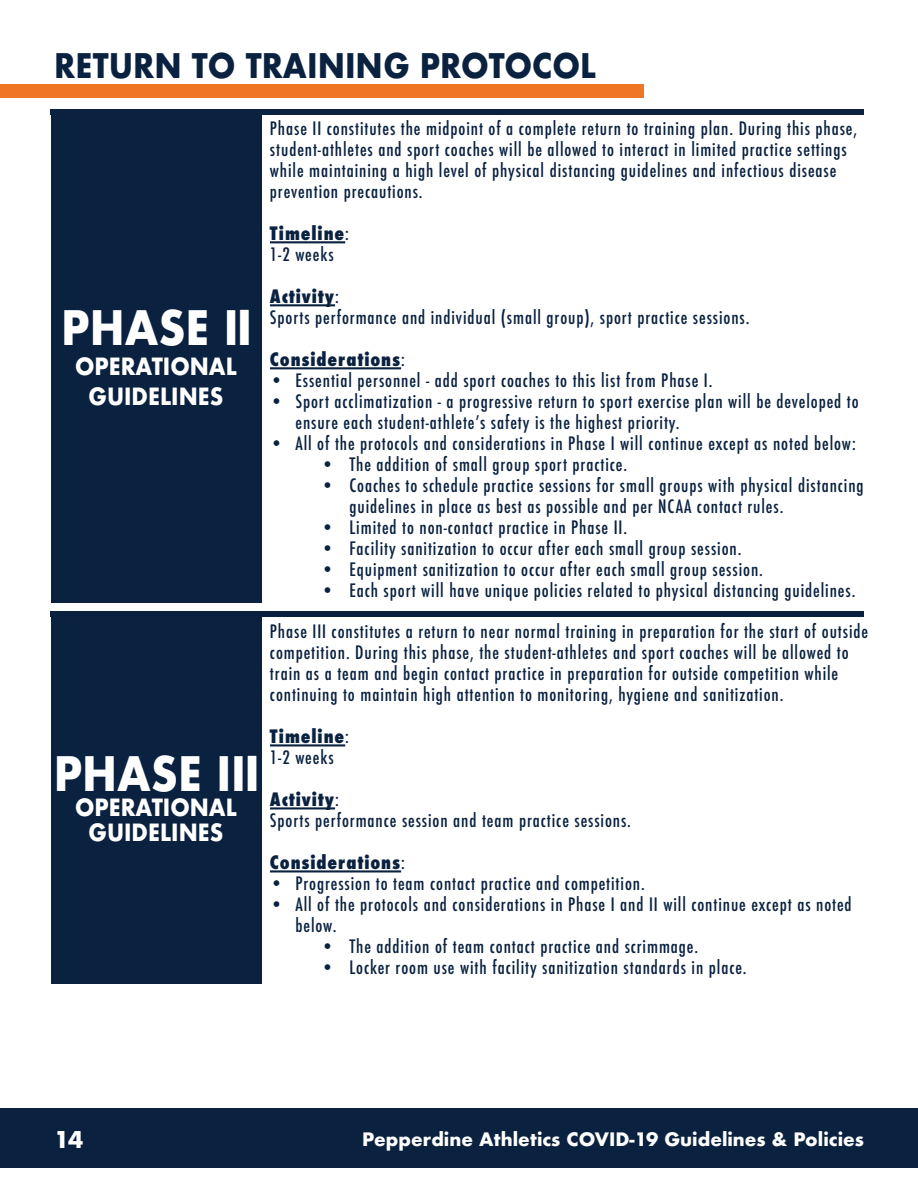
<style>
.page{position:relative;width:918px;height:1188px;background:#fff}
.page>*{position:absolute;margin:0;border:0;box-sizing:border-box;transform-origin:0 0}
.t1{font:700 46.2px "Futura";color:#fff;scale:.91 1}
.t2{font:700 33px "Futura";color:#0a2240;scale:.91 1}
.t3{font:700 23.1px "Futura";color:#fff;scale:.91 1}
.t4{font:700 22.5px "Futura";color:#fff}
.t5{font:500 condensed 18px/21px "Futura";letter-spacing:.05em;color:#0a2240}
.t6{font:800 condensed 18px "Futura";letter-spacing:.05em;color:#0a2240}
.t7{font:700 18px "Futura";color:#fff}
.s1{font-family:"Impact";font-weight:400;font-size:44.1px}
.s2{font-weight:500}
</style>
<div class="page">
<div style="left:0;top:1109px;width:918px;height:59px;background:#0a2240"></div>
<div style="left:0;top:84px;width:644px;height:14px;background:#ee7624"></div>
<hr style="left:270px;top:241px;width:75px;height:2px;background:#0a2240">
<hr style="left:270px;top:304px;width:65px;height:2px;background:#0a2240">
<hr style="left:270px;top:367px;width:131px;height:2px;background:#0a2240">
<div style="left:51px;top:111px;width:210px;height:492px;background:#0a2240"></div>
<div style="left:51px;top:109px;width:813px;height:5px;background:#0a2240"></div>
<hr style="left:270px;top:744px;width:75px;height:2px;background:#0a2240">
<hr style="left:270px;top:807px;width:65px;height:2px;background:#0a2240">
<hr style="left:270px;top:870px;width:131px;height:2px;background:#0a2240">
<div style="left:51px;top:613px;width:210px;height:371px;background:#0a2240"></div>
<div style="left:51px;top:611px;width:813px;height:5px;background:#0a2240"></div>
<p class="t2" style="left:54px;top:42px;width:597px">RETURN TO TRAINING PROTOCOL</p>
<p class="t1" style="left:61px;top:294px;width:210px">PHASE I<span class="s1">I</span></p>
<p class="t3" style="left:75px;top:349px;width:179px">OPERATIONAL</p>
<p class="t3" style="left:89px;top:379px;width:150px">GUIDELINES</p>
<p class="t1" style="left:54px;top:740px;width:226px">PHASE II<span class="s1">I</span></p>
<p class="t3" style="left:75px;top:790px;width:179px">OPERATIONAL</p>
<p class="t3" style="left:89px;top:816px;width:150px">GUIDELINES</p>
<p class="t5" style="left:270px;top:118px;width:589px">Phase II constitutes the midpoint of a complete return to training plan. During this phase, student-athletes and sport coaches will be allowed to interact in limited practice settings while maintaining a high level of physical distancing guidelines and infectious disease prevention precautions.</p>
<p class="t6" style="left:270px;top:221px;width:81px">Timeline<span class="s2">:</span></p>
<p class="t5" style="left:270px;top:244px;width:65px">1-2 weeks</p>
<p class="t6" style="left:270px;top:284px;width:70px">Activity<span class="s2">:</span></p>
<p class="t5" style="left:270px;top:307px;width:481px">Sports performance and individual (small group), sport practice sessions.</p>
<p class="t6" style="left:270px;top:347px;width:136px">Considerations<span class="s2">:</span></p>
<p class="t5" style="left:270px;top:370px;width:444px">• Essential personnel - add sport coaches to this list from Phase I.</p>
<p class="t5" style="left:270px;top:391px;width:590px">• Sport acclimatization - a progressive return to sport exercise plan will be developed to</p>
<p class="t5" style="left:295px;top:412px;width:386px">ensure each student-athlete’s safety is the highest priority.</p>
<p class="t5" style="left:270px;top:433px;width:587px">• All of the protocols and considerations in Phase I will continue except as noted below:</p>
<p class="t5" style="left:321px;top:454px;width:308px">• The addition of small group sport practice.</p>
<p class="t5" style="left:321px;top:475px;width:544px">• Coaches to schedule practice sessions for small groups with physical distancing</p>
<p class="t5" style="left:349px;top:496px;width:435px">guidelines in place as best as possible and per NCAA contact rules.</p>
<p class="t5" style="left:321px;top:517px;width:308px">• Limited to non-contact practice in Phase II.</p>
<p class="t5" style="left:321px;top:538px;width:422px">• Facility sanitization to occur after each small group session.</p>
<p class="t5" style="left:321px;top:559px;width:443px">• Equipment sanitization to occur after each small group session.</p>
<p class="t5" style="left:321px;top:580px;width:536px">• Each sport will have unique policies related to physical distancing guidelines.</p>
<p class="t5" style="left:270px;top:621px;width:600px">Phase III constitutes a return to near normal training in preparation for the start of outside competition. During this phase, the student-athletes and sport coaches will be allowed to train as a team and begin contact practice in preparation for outside competition while continuing to maintain high attention to monitoring, hygiene and sanitization.</p>
<p class="t6" style="left:270px;top:724px;width:81px">Timeline<span class="s2">:</span></p>
<p class="t5" style="left:270px;top:747px;width:65px">1-2 weeks</p>
<p class="t6" style="left:270px;top:787px;width:70px">Activity<span class="s2">:</span></p>
<p class="t5" style="left:270px;top:810px;width:363px">Sports performance session and team practice sessions.</p>
<p class="t6" style="left:270px;top:850px;width:136px">Considerations<span class="s2">:</span></p>
<p class="t5" style="left:270px;top:873px;width:376px">• Progression to team contact practice and competition.</p>
<p class="t5" style="left:270px;top:894px;width:583px">• All of the protocols and considerations in Phase I and II will continue except as noted</p>
<p class="t5" style="left:295px;top:915px;width:43px">below.</p>
<p class="t5" style="left:321px;top:936px;width:379px">• The addition of team contact practice and scrimmage.</p>
<p class="t5" style="left:321px;top:957px;width:427px">• Locker room use with facility sanitization standards in place.</p>
<p class="t4" style="left:54px;top:1123px;width:31px">14</p>
<p class="t7" style="left:362px;top:1126px;width:503px">Pepperdine Athletics COVID-19 Guidelines &amp; Policies</p>
</div>
